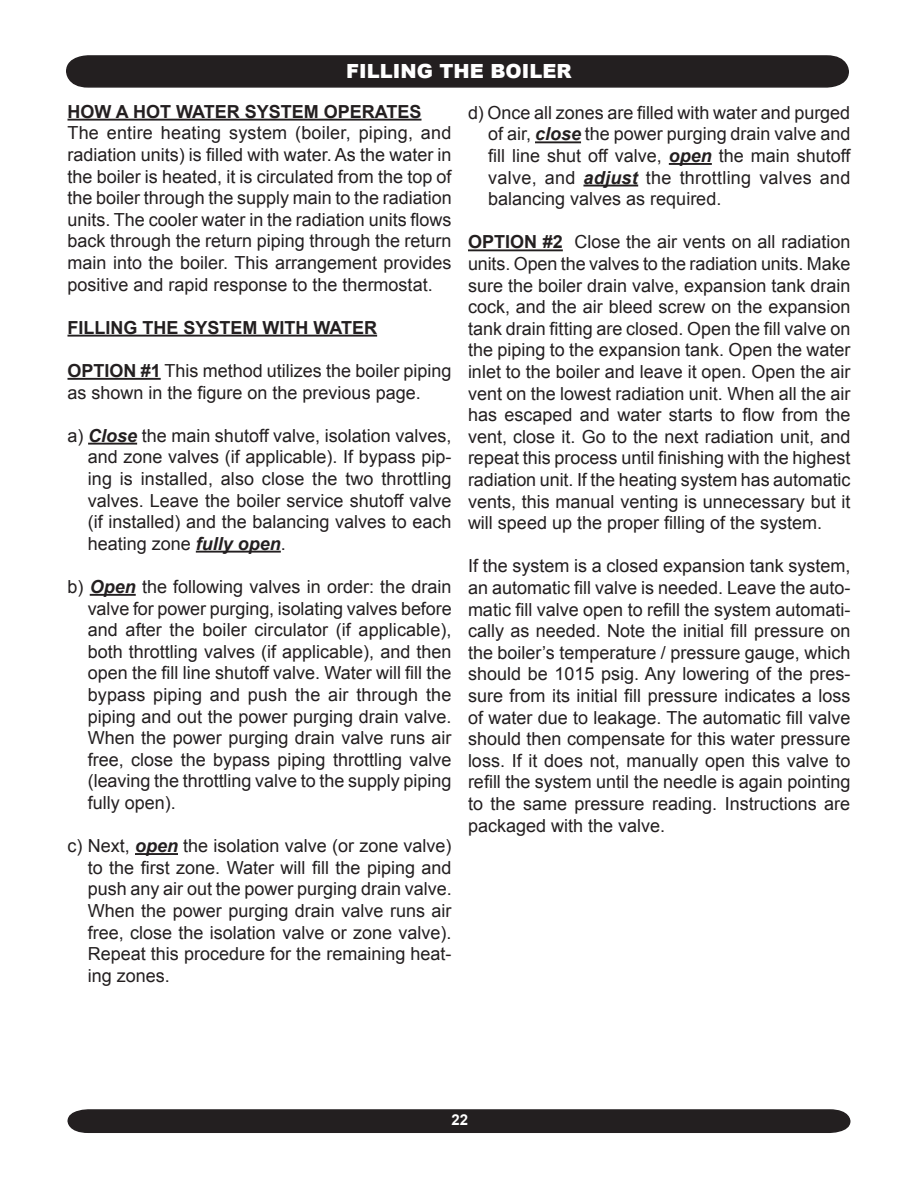
<style>
.page{position:relative;width:918px;height:1188px;background:#fff}
.page>*{position:absolute;margin:0;border:0;box-sizing:border-box;transform-origin:0 0}
.t1{font:900 19.5px "Arial";color:#fff}
.t2{font:18px/21.6px "Arial";color:#231f20;text-align:justify}
.t3{font:700 18px "Arial";color:#231f20}
.t4{font:700 15px "Arial";color:#fff}
.s1{font-weight:700;font-style:italic}
.s2{font-weight:700}
</style>
<div class="page">
<div style="left:67px;top:1109px;width:784px;height:23px;background:#231f20"></div>
<hr style="left:68px;top:119px;width:354px;height:2px;background:#231f20">
<hr style="left:68px;top:335px;width:309px;height:2px;background:#231f20">
<hr style="left:68px;top:378px;width:93px;height:2px;background:#231f20">
<hr style="left:88px;top:443px;width:49px;height:2px;background:#231f20">
<hr style="left:196px;top:551px;width:85px;height:2px;background:#231f20">
<hr style="left:90px;top:594px;width:46px;height:2px;background:#231f20">
<hr style="left:135px;top:853px;width:43px;height:2px;background:#231f20">
<div style="left:66px;top:55px;width:783px;height:32px;background:#231f20"></div>
<hr style="left:535px;top:141px;width:46px;height:2px;background:#231f20">
<hr style="left:669px;top:163px;width:43px;height:2px;background:#231f20">
<hr style="left:583px;top:185px;width:55px;height:2px;background:#231f20">
<hr style="left:468px;top:249px;width:95px;height:2px;background:#231f20">
<p class="t1" style="left:346px;top:57px;width:227px">FILLING THE BOILER</p>
<p class="t2" style="left:488px;top:102px;width:364px;text-indent:-20px">d) Once all zones are filled with water and purged of air, <span class="s1">close</span> the power purging drain valve and fill line shut off valve, <span class="s1">open</span> the main shutoff valve, and <span class="s1">adjust</span> the throttling valves and balancing valves as required.</p>
<p class="t2" style="left:468px;top:232px;width:384px"><span class="s2">OPTION #2</span> Close the air vents on all radiation units. Open the valves to the radiation units. Make sure the boiler drain valve, expansion tank drain cock, and the air bleed screw on the expansion tank drain fitting are closed. Open the fill valve on the piping to the expansion tank. Open the water inlet to the boiler and leave it open. Open the air vent on the lowest radiation unit. When all the air has escaped and water starts to flow from the vent, close it. Go to the next radiation unit, and repeat this process until finishing with the highest radiation unit. If the heating system has automatic vents, this manual venting is unnecessary but it will speed up the proper filling of the system.</p>
<p class="t2" style="left:468px;top:556px;width:384px">If the system is a closed expansion tank system, an automatic fill valve is needed. Leave the auto&shy;matic fill valve open to refill the system automati&shy;cally as needed. Note the initial fill pressure on the boiler’s temperature / pressure gauge, which should be 1015 psig. Any lowering of the pres&shy;sure from its initial fill pressure indicates a loss of water due to leakage. The automatic fill valve should then compensate for this water pressure loss. If it does not, manually open this valve to refill the system until the needle is again pointing to the same pressure reading. Instructions are packaged with the valve.</p>
<p class="t3" style="left:68px;top:100px;width:356px">HOW A HOT WATER SYSTEM OPERATES</p>
<p class="t2" style="left:68px;top:122px;width:386px">The entire heating system (boiler, piping, and radiation units) is filled with water. As the water in the boiler is heated, it is circulated from the top of the boiler through the supply main to the radiation units. The cooler water in the radiation units flows back through the return piping through the return main into the boiler. This arrangement provides positive and rapid response to the thermostat.</p>
<p class="t3" style="left:68px;top:316px;width:311px">FILLING THE SYSTEM WITH WATER</p>
<p class="t2" style="left:67px;top:360px;width:386px"><span class="s2">OPTION #1</span> This method utilizes the boiler piping as shown in the figure on the previous page.</p>
<p class="t2" style="left:88px;top:425px;width:365px;text-indent:-20px">a) <span class="s1">Close</span> the main shutoff valve, isolation valves, and zone valves (if applicable). If bypass pip&shy;ing is installed, also close the two throttling valves. Leave the boiler service shutoff valve (if installed) and the balancing valves to each heating zone <span class="s1">fully open</span>.</p>
<p class="t2" style="left:88px;top:576px;width:365px;text-indent:-20px">b) <span class="s1">Open</span> the following valves in order: the drain valve for power purging, isolating valves before and after the boiler circulator (if applicable), both throttling valves (if applicable), and then open the fill line shutoff valve. Water will fill the bypass piping and push the air through the piping and out the power purging drain valve.<br>When the power purging drain valve runs air free, close the bypass piping throttling valve (leaving the throttling valve to the supply piping fully open).</p>
<p class="t2" style="left:88px;top:835px;width:366px;text-indent:-20px">c) Next, <span class="s1">open</span> the isolation valve (or zone valve) to the first zone. Water will fill the piping and push any air out the power purging drain valve.<br>When the power purging drain valve runs air free, close the isolation valve or zone valve).<br>Repeat this procedure for the remaining heat&shy;ing zones.</p>
<p class="t4" style="left:452px;top:1110px;width:18px">22</p>
</div>
